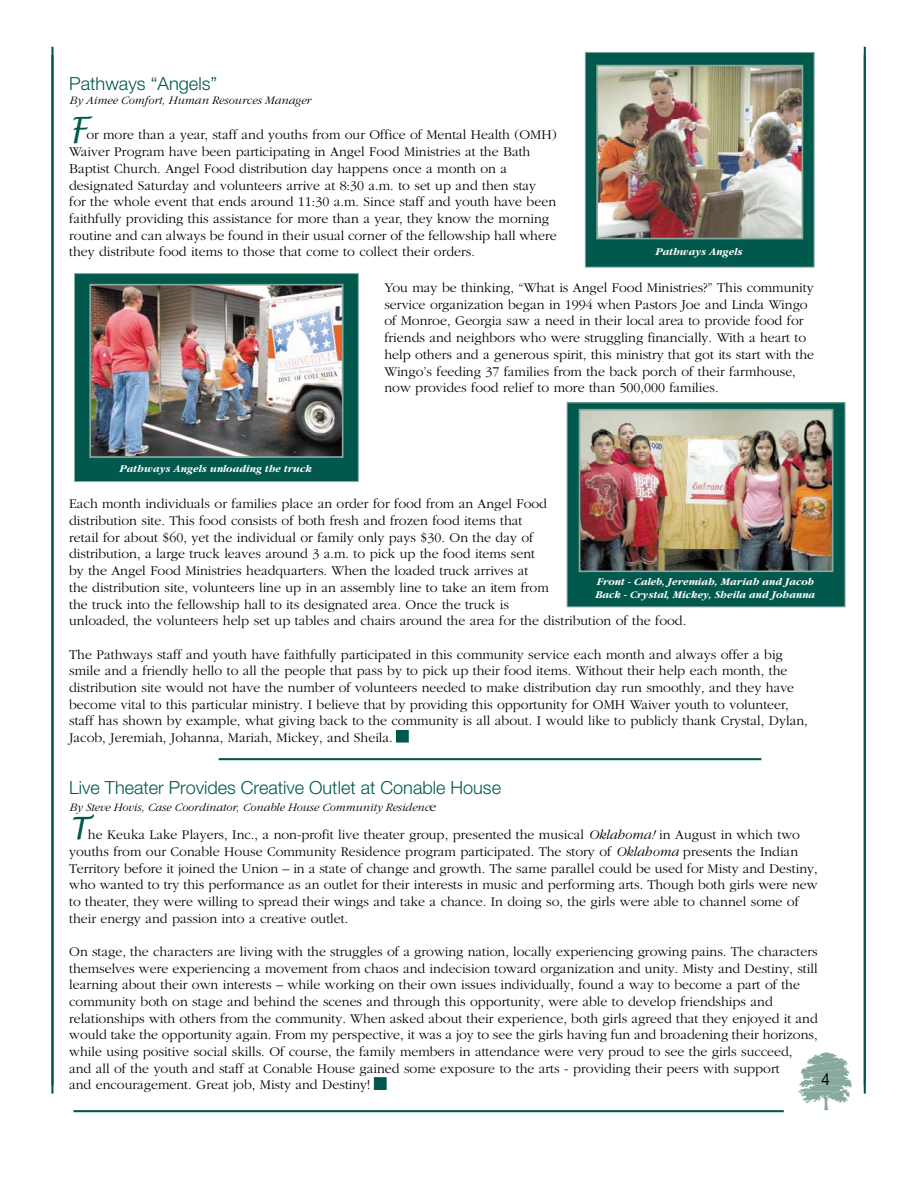
<style>
.page{position:relative;width:918px;height:1188px;background:#fff}
.page>*{position:absolute;margin:0;border:0;box-sizing:border-box;transform-origin:0 0}
.t1{font:300 18px "Helvetica Neue";color:#00594c}
.t2{font:16.65px "Helvetica Neue";color:#010000;scale:.91 1}
.t3{font:300 13.95px/16.6px "Garamond";color:#010000}
.t4{font:italic 300 11.85px "Garamond";color:#010000}
.t5{font:italic 700 10.8px/12.9px "Garamond";color:#fffffe}
.s1{font-family:"Lucida Handwriting";font-weight:400;font-style:italic;font-size:30.6px;color:#00594c}
.s2{font-style:normal;font-size:13.95px}
.s3{font-style:italic}
</style>
<div class="page">
<hr style="left:74px;top:1110px;width:710px;height:2px;background:#00594c">
<svg style="left:798px;top:1052px;width:54px;height:58px"></svg>
<div style="left:567px;top:403px;width:278px;height:204px;background:#00594c"></div>
<div style="left:567px;top:402px;width:279px;height:205px;border:1px solid #87a99f"></div>
<img style="left:582px;top:412px;width:248px;height:157px">
<div style="left:579px;top:409px;width:254px;height:163px;border:2px solid #87a99f"></div>
<div style="left:397px;top:730px;width:11px;height:12px;background:#00594c"></div>
<div style="left:396px;top:730px;width:12px;height:12px;border:1px solid #00594c"></div>
<hr style="left:219px;top:758px;width:542px;height:2px;background:#00594c">
<div style="left:374px;top:1078px;width:12px;height:11px;background:#00594c"></div>
<div style="left:374px;top:1077px;width:12px;height:13px;border:1px solid #00594c"></div>
<div style="left:585px;top:52px;width:229px;height:215px;background:#00594c"></div>
<div style="left:585px;top:52px;width:230px;height:216px;border:1px solid #87a99f"></div>
<img style="left:599px;top:68px;width:201px;height:168px">
<div style="left:596px;top:65px;width:207px;height:174px;border:2px solid #87a99f"></div>
<hr style="left:864px;top:47px;width:2px;height:1038px;background:#00594c">
<hr style="left:51px;top:47px;width:3px;height:1038px;background:#00594c">
<div style="left:75px;top:274px;width:283px;height:208px;background:#00594c"></div>
<div style="left:74px;top:273px;width:285px;height:209px;border:1px solid #87a99f"></div>
<img style="left:92px;top:287px;width:249px;height:168px">
<div style="left:89px;top:284px;width:255px;height:174px;border:2px solid #87a99f"></div>
<p class="t1" style="left:69px;top:77px;width:150px">Pathways “Angels”</p>
<p class="t4" style="left:69px;top:95px;width:243px">By Aimee Comfort, Human Resources Manager</p>
<p class="t3" style="left:69px;top:128px;width:489px"><span class="s1">F</span>or more than a year, staff and youths from our Office of Mental Health (OMH)<br>Waiver Program have been participating in Angel Food Ministries at the Bath Baptist Church. Angel Food distribution day happens once a month on a designated Saturday and volunteers arrive at 8:30 a.m. to set up and then stay<br>for the whole event that ends around 11:30 a.m. Since staff and youth have been faithfully providing this assistance for more than a year, they know the morning routine and can always be found in their usual corner of the fellowship hall where they distribute food items to those that come to collect their orders.</p>
<p class="t5" style="left:656px;top:246px;width:89px">Pathways Angels</p>
<p class="t5" style="left:120px;top:464px;width:194px">Pathways Angels unloading the truck</p>
<p class="t3" style="left:384px;top:280px;width:431px">You may be thinking, “What is Angel Food Ministries?” This community service organization began in 1994 when Pastors Joe and Linda Wingo of Monroe, Georgia saw a need in their local area to provide food for friends and neighbors who were struggling financially. With a heart to help others and a generous spirit, this ministry that got its start with the Wingo’s feeding 37 families from the back porch of their farmhouse, now provides food relief to more than 500,000 families.</p>
<p class="t3" style="left:69px;top:497px;width:619px">Each month individuals or families place an order for food from an Angel Food<br>distribution site. This food consists of both fresh and frozen food items that<br>retail for about $60, yet the individual or family only pays $30. On the day of<br>distribution, a large truck leaves around 3 a.m. to pick up the food items sent<br>by the Angel Food Ministries headquarters. When the loaded truck arrives at<br>the distribution site, volunteers line up in an assembly line to take an item from<br>the truck into the fellowship hall to its designated area. Once the truck is<br>unloaded, the volunteers help set up tables and chairs around the area for the distribution of the food.</p>
<p class="t3" style="left:69px;top:647px;width:740px">The Pathways staff and youth have faithfully participated in this community service each month and always offer a big smile and a friendly hello to all the people that pass by to pick up their food items. Without their help each month, the distribution site would not have the number of volunteers needed to make distribution day run smoothly, and they have become vital to this particular ministry. I believe that by providing this opportunity for OMH Waiver youth to volunteer, staff has shown by example, what giving back to the community is all about. I would like to publicly thank Crystal, Dylan, Jacob, Jeremiah, Johanna, Mariah, Mickey, and Sheila.</p>
<p class="t5" style="left:596px;top:576px;width:221px">Front - Caleb, Jeremiah, Mariah and Jacob<br>Back - Crystal, Mickey, Sheila and Johanna</p>
<p class="t1" style="left:69px;top:781px;width:433px">Live Theater Provides Creative Outlet at Conable House</p>
<p class="t4" style="left:69px;top:802px;width:369px">By Steve Hovis, Case Coordinator, Conable House Community Residenc<span class="s2">e</span></p>
<p class="t3" style="left:69px;top:828px;width:750px"><span class="s1">T</span>he Keuka Lake Players, Inc., a non-profit live theater group, presented the musical <span class="s3">Oklahoma!</span> in August in which two youths from our Conable House Community Residence program participated. The story of <span class="s3">Oklahoma</span> presents the Indian Territory before it joined the Union – in a state of change and growth. The same parallel could be used for Misty and Destiny, who wanted to try this performance as an outlet for their interests in music and performing arts. Though both girls were new to theater, they were willing to spread their wings and take a chance. In doing so, the girls were able to channel some of their energy and passion into a creative outlet.</p>
<p class="t3" style="left:69px;top:944px;width:750px">On stage, the characters are living with the struggles of a growing nation, locally experiencing growing pains. The characters themselves were experiencing a movement from chaos and indecision toward organization and unity. Misty and Destiny, still learning about their own interests – while working on their own issues individually, found a way to become a part of the community both on stage and behind the scenes and through this opportunity, were able to develop friendships and relationships with others from the community. When asked about their experience, both girls agreed that they enjoyed it and would take the opportunity again. From my perspective, it was a joy to see the girls having fun and broadening their horizons, while using positive social skills. Of course, the family members in attendance were very proud to see the girls succeed, and all of the youth and staff at Conable House gained some exposure to the arts - providing their peers with support<br>and encouragement. Great job, Misty and Destiny!</p>
<p class="t2" style="left:821px;top:1073px;width:11px">4</p>
</div>
